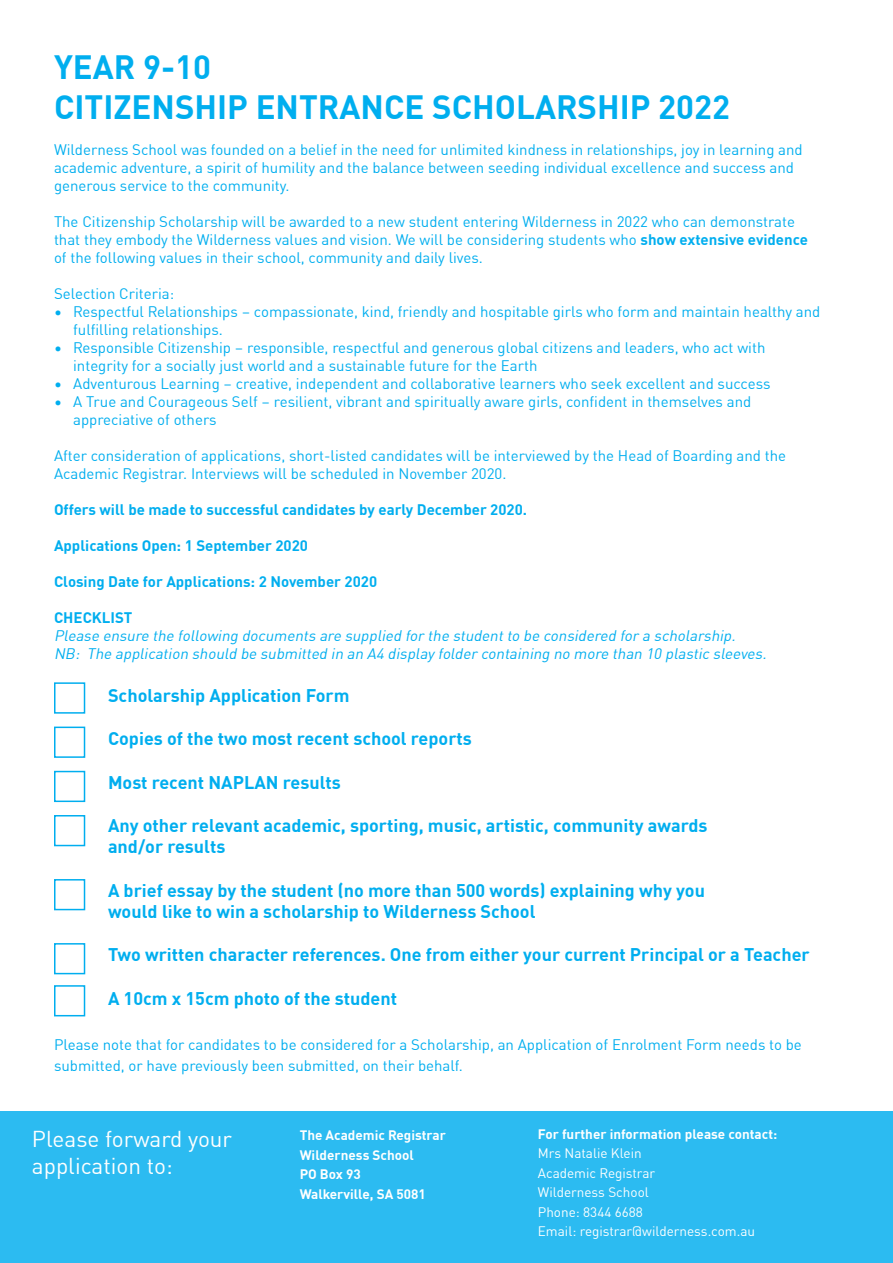
<style>
.page{position:relative;width:893px;height:1263px;background:#fff}
.page>*{position:absolute;margin:0;border:0;box-sizing:border-box;transform-origin:0 0}
.t1{font:700 33px "DIN Offc";color:#00aeef}
.t2{font:22.5px "DIN Offc";color:#fff}
.t3{font:700 18px "DIN Offc";color:#00aeef}
.t4{font:15px/18px "DIN Offc";color:#00aeef}
.t5{font:italic 15px "DIN Offc";color:#00aeef}
.t6{font:700 15px "DIN Offc";color:#00aeef}
.t7{font:700 13.5px "DIN Offc";color:#fff}
.t8{font:13.5px "DIN Offc";color:#fff}
.s1{font-weight:700}
</style>
<div class="page">
<div style="left:54px;top:682px;width:31px;height:32px;border:2px solid #00aeef"></div>
<div style="left:54px;top:726px;width:31px;height:32px;border:2px solid #00aeef"></div>
<div style="left:54px;top:771px;width:31px;height:31px;border:2px solid #00aeef"></div>
<div style="left:54px;top:815px;width:31px;height:31px;border:2px solid #00aeef"></div>
<div style="left:54px;top:879px;width:31px;height:31px;border:2px solid #00aeef"></div>
<div style="left:54px;top:943px;width:31px;height:31px;border:2px solid #00aeef"></div>
<div style="left:54px;top:985px;width:31px;height:31px;border:2px solid #00aeef"></div>
<div style="left:0;top:1111px;width:893px;height:152px;background:#2cbbf1"></div>
<p class="t1" style="left:54px;top:46px;width:158px">YEAR 9-10</p>
<p class="t1" style="left:54px;top:85px;width:677px">CITIZENSHIP ENTRANCE SCHOLARSHIP 2022</p>
<p class="t4" style="left:54px;top:140px;width:750px">Wilderness School was founded on a belief in the need for unlimited kindness in relationships, joy in learning and academic adventure, a spirit of humility and the balance between seeding individual excellence and success and generous service to the community.</p>
<p class="t4" style="left:54px;top:212px;width:755px">The Citizenship Scholarship will be awarded to a new student entering Wilderness in 2022 who can demonstrate that they embody the Wilderness values and vision. We will be considering students who <span class="s1">show extensive evidence </span>of the following values in their school, community and daily lives.</p>
<p class="t4" style="left:54px;top:284px;width:122px">Selection Criteria:</p>
<p class="t4" style="left:73px;top:302px;width:749px;text-indent:-19px">• Respectful Relationships – compassionate, kind, friendly and hospitable girls who form and maintain healthy and fulfilling relationships.</p>
<p class="t4" style="left:73px;top:338px;width:694px;text-indent:-19px">• Responsible Citizenship – responsible, respectful and generous global citizens and leaders, who act with integrity for a socially just world and a sustainable future for the Earth</p>
<p class="t4" style="left:54px;top:374px;width:718px">• Adventurous Learning – creative, independent and collaborative learners who seek excellent and success</p>
<p class="t4" style="left:73px;top:392px;width:680px;text-indent:-19px">• A True and Courageous Self – resilient, vibrant and spiritually aware girls, confident in themselves and appreciative of others</p>
<p class="t4" style="left:54px;top:446px;width:734px">After consideration of applications, short-listed candidates will be interviewed by the Head of Boarding and the<br>Academic Registrar. Interviews will be scheduled in November 2020.</p>
<p class="t6" style="left:54px;top:499px;width:475px">Offers will be made to successful candidates by early December 2020.</p>
<p class="t6" style="left:54px;top:535px;width:255px">Applications Open: 1 September 2020</p>
<p class="t6" style="left:54px;top:571px;width:325px">Closing Date for Applications: 2 November 2020</p>
<p class="t6" style="left:54px;top:607px;width:80px">CHECKLIST</p>
<p class="t5" style="left:54px;top:626px;width:686px">Please ensure the following documents are supplied for the studentto be considered for a scholarship.</p>
<p class="t5" style="left:54px;top:644px;width:717px">NB: The application should be submitted in an A4 display folder containing no more than 10 plastic sleeves.</p>
<p class="t3" style="left:108px;top:684px;width:243px">Scholarship Application Form</p>
<p class="t3" style="left:108px;top:727px;width:365px">Copies of the two most recent school reports</p>
<p class="t3" style="left:108px;top:770px;width:234px">Most recent NAPLAN results</p>
<p class="t3" style="left:108px;top:813px;width:601px">Any other relevant academic, sporting, music, artistic, community awards</p>
<p class="t3" style="left:108px;top:835px;width:119px">and/or results</p>
<p class="t3" style="left:108px;top:878px;width:598px">A brief essay by the student (no more than 500 words) explaining why you</p>
<p class="t3" style="left:108px;top:900px;width:429px">would like to win a scholarship to Wilderness School</p>
<p class="t3" style="left:108px;top:943px;width:703px">Two written character references. One from either your current Principal or a Teacher</p>
<p class="t3" style="left:108px;top:986px;width:291px">A 10cm x 15cm photo of the student</p>
<p class="t4" style="left:54px;top:1033px;width:749px;line-height:21.6px">Please note that for candidates to be considered for a Scholarship, an Application of Enrolment Form needs to be submitted, or have previously been submitted, on their behalf.</p>
<p class="t2" style="left:32px;top:1125px;width:202px">Please forward your</p>
<p class="t2" style="left:32px;top:1152px;width:142px">application to:</p>
<p class="t7" style="left:300px;top:1126px;width:148px">The Academic Registrar</p>
<p class="t7" style="left:300px;top:1146px;width:116px">Wilderness School</p>
<p class="t7" style="left:300px;top:1165px;width:63px">PO Box 93</p>
<p class="t7" style="left:300px;top:1185px;width:128px">Walkerville, SA 5081</p>
<p class="t7" style="left:538px;top:1125px;width:241px">For further information please contact:</p>
<p class="t8" style="left:538px;top:1145px;width:105px">Mrs Natalie Klein</p>
<p class="t8" style="left:538px;top:1164px;width:119px">Academic Registrar</p>
<p class="t8" style="left:538px;top:1184px;width:112px">Wilderness School</p>
<p class="t8" style="left:538px;top:1203px;width:107px">Phone: 8344 6688</p>
<p class="t8" style="left:538px;top:1223px;width:219px">Email: registrar@wilderness.com.au</p>
</div>
